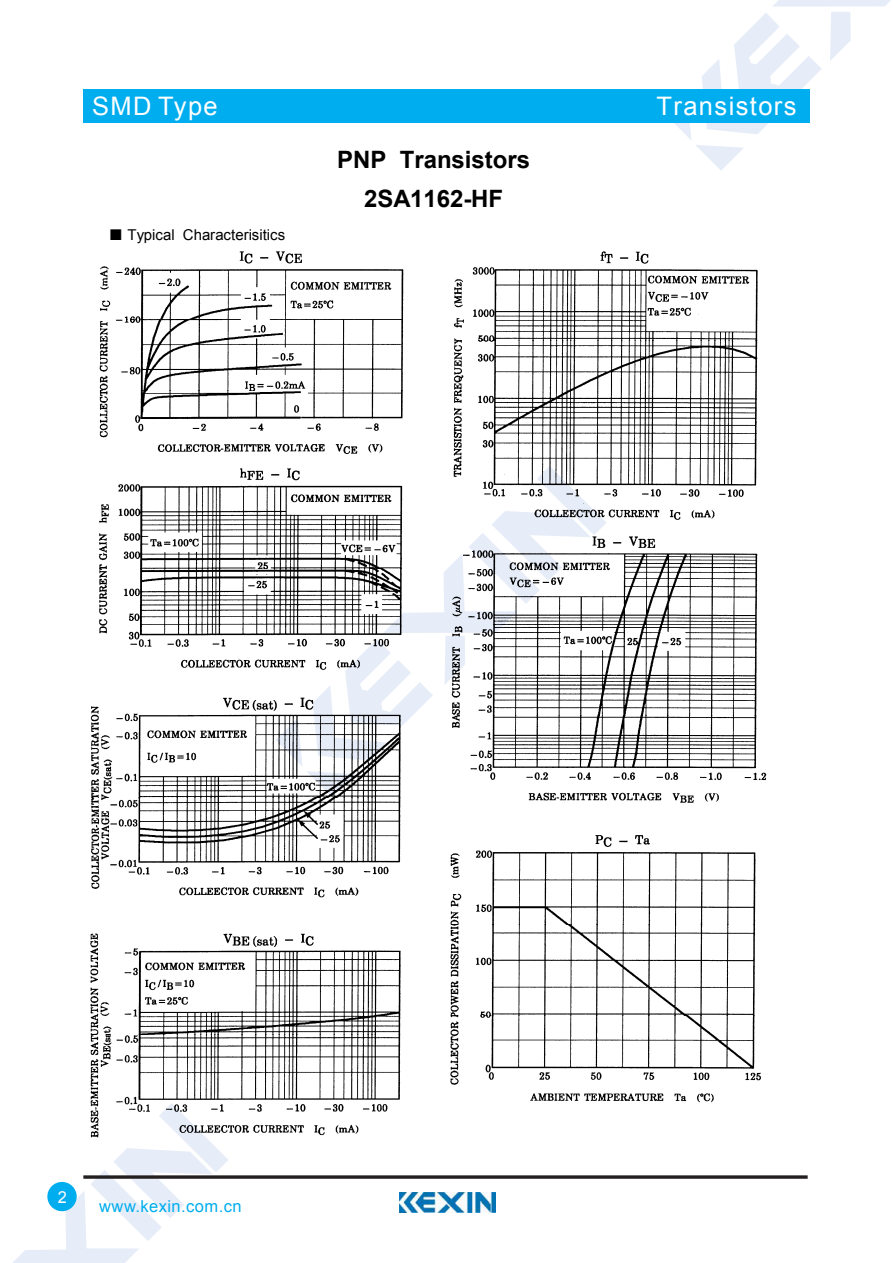
<style>
.page{position:relative;width:893px;height:1263px;background:#fff}
.page>*{position:absolute;margin:0;border:0;box-sizing:border-box;transform-origin:0 0}
.t1{font:25.5px "Arial";letter-spacing:.055em;color:#fff}
.t2{font:700 24px/39.3px "Arial";color:#000;text-align:center}
.t3{font:16.5px "Arial";letter-spacing:.025em;color:#00adef}
.t4{font:16.5px "Arial";color:#fff}
.t5{font:15px "Arial";color:#000}
.s1{font-family:"Sim Sun"}
</style>
<div class="page">
<svg style="left:674px;top:0;width:216px;height:170px"></svg>
<svg style="left:13px;top:1140px;width:215px;height:123px"></svg>
<div style="left:83px;top:89px;width:726px;height:34px;background:#00adef"></div>
<svg style="left:83px;top:1175px;width:725px;height:4px;background:#433f40"></svg>
<div style="left:47px;top:1182px;width:30px;height:29px;background:#00adef;border-radius:50%"></div>
<img style="left:400px;top:1193px;width:95px;height:20px">
<svg style="left:321px;top:527px;width:281px;height:195px"></svg>
<img style="left:99px;top:251px;width:305px;height:203px">
<img style="left:453px;top:251px;width:305px;height:276px">
<img style="left:447px;top:534px;width:320px;height:269px">
<img style="left:90px;top:695px;width:316px;height:203px">
<img style="left:450px;top:835px;width:311px;height:268px">
<img style="left:90px;top:933px;width:311px;height:207px">
<img style="left:98px;top:468px;width:313px;height:204px">
<h1 class="t1" style="left:92px;top:89px;width:127px">SMD Type</h1>
<p class="t5" style="left:108px;top:225px;width:178px"><span class="s1">■</span> Typical Characterisitics</p>
<h2 class="t2" style="left:337px;top:141px;width:195px">PNP Transistors<br>2SA1162-HF</h2>
<h1 class="t1" style="left:657px;top:89px;width:141px">Transistors</h1>
<p class="t4" style="left:58px;top:1186px;width:11px">2</p>
<p class="t3" style="left:99px;top:1196px;width:144px">www.kexin.com.cn</p>
</div>
